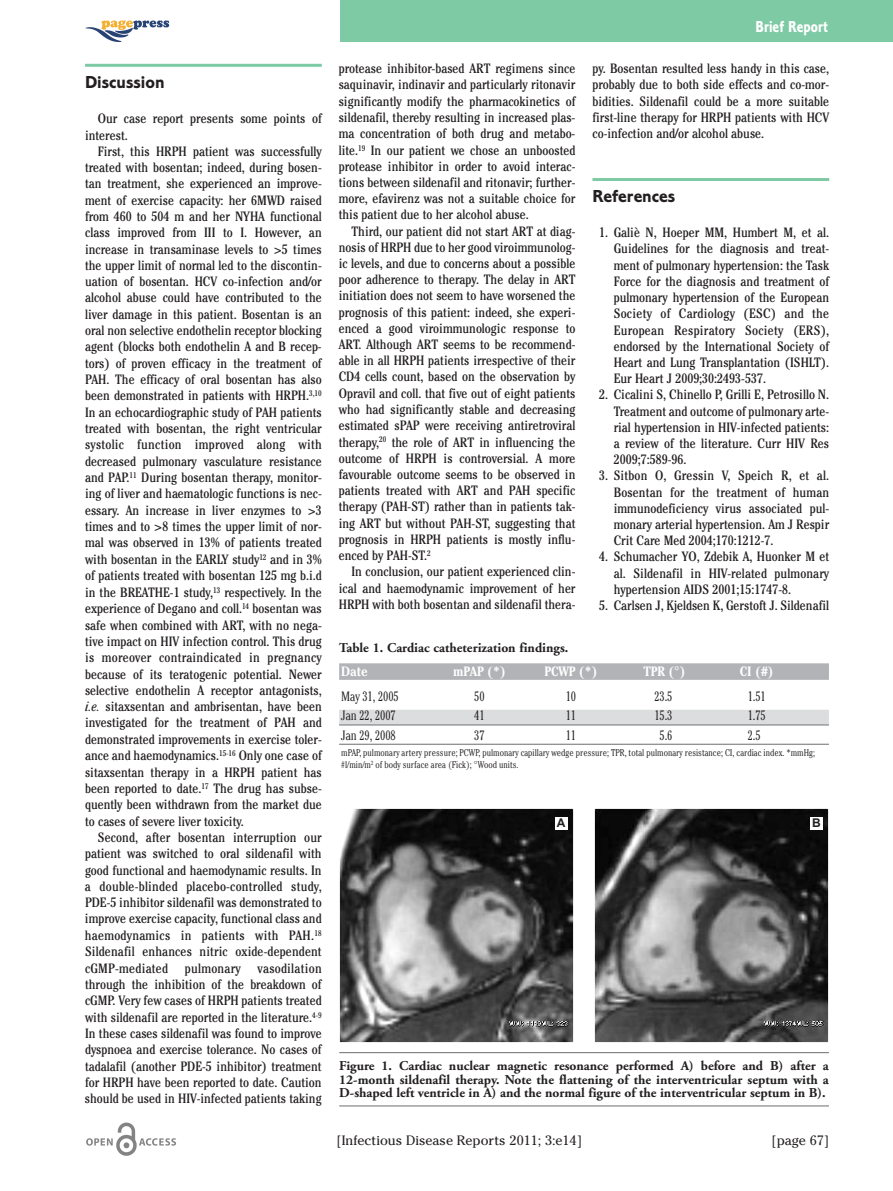
<style>
.page{position:relative;width:893px;height:1191px;background:#fff}
.page>*{position:absolute;margin:0;border:0;box-sizing:border-box;transform-origin:0 0}
.t1{font:18px "Corinthian Bold Plain";color:#231f20}
.t2{font:16.5px "Corinthian Bold Condensed Plain";color:#fff}
.t3{font:condensed 13.5px/16.4px "Cheltenham";color:#231f20;text-align:justify}
.t4{font:700 13.5px/13.5px "Adobe Garamond Pro";color:#231f20;text-align:justify}
.t5{font:300 condensed 13.5px "Cheltenham";letter-spacing:-.01em;color:#231f20}
.t6{font:13.5px "Cheltenham";color:#231f20}
.t7{font:700 13.5px "Adobe Garamond";color:#231f20}
.t8{font:700 condensed 13.5px "Cheltenham";letter-spacing:-.01em;color:#fff}
.t9{font:700 12px "Arial";color:#231f20}
.t10{font:300 condensed 9.75px/12px "Cheltenham";color:#231f20}
.s1{font-style:italic}
</style>
<div class="page">
<hr style="left:85px;top:64px;width:237px;height:3px;background:#7dcaa4">
<hr style="left:592px;top:178px;width:237px;height:3px;background:#7dcaa4">
<div style="left:340px;top:0;width:553px;height:42px;background:#7dcaa4"></div>
<img style="left:86px;top:1123px;width:90px;height:33px">
<img style="left:85px;top:20px;width:85px;height:22px">
<div style="left:339px;top:663px;width:490px;height:17px;background:#b2b3b7"></div>
<div style="left:339px;top:709px;width:490px;height:15px;background:#dcdddf"></div>
<hr style="left:339px;top:724px;width:490px;height:1px;background:#6c6d70">
<hr style="left:339px;top:744px;width:490px;height:1px;background:#6c6d70">
<img style="left:339px;top:809px;width:234px;height:233px">
<img style="left:594px;top:809px;width:234px;height:233px">
<hr style="left:339px;top:1052px;width:490px;height:1px;background:#6c6d70">
<hr style="left:339px;top:1105px;width:490px;height:1px;background:#6c6d70">
<div style="left:555px;top:817px;width:13px;height:13px;background:#fff"></div>
<div style="left:810px;top:817px;width:13px;height:13px;background:#fff"></div>
<h1 class="t1" style="left:85px;top:76px;width:81px">Discussion</h1>
<p class="t3" style="left:85px;top:112px;width:238px;text-indent:13px">Our case report presents some points of interest.</p>
<p class="t3" style="left:85px;top:144px;width:238px;text-indent:13px">First, this HRPH patient was successfully treated with bosentan; indeed, during bosen&shy;tan treatment, she experienced an improve&shy;ment of exercise capacity: her 6MWD raised from 460 to 504 m and her NYHA functional class improved from III to I. However, an increase in transaminase levels to &gt;5 times the upper limit of normal led to the discontin&shy;uation of bosentan. HCV co-infection and/or alcohol abuse could have contributed to the liver damage in this patient. Bosentan is an oral non selective endothelin receptor blocking agent (blocks both endothelin A and B recep&shy;tors) of proven efficacy in the treatment of PAH. The efficacy of oral bosentan has also been demonstrated in patients with HRPH.<sup>3,10<br></sup>In an echocardiographic study of PAH patients treated with bosentan, the right ventricular systolic function improved along with decreased pulmonary vasculature resistance and PAP.<sup>11</sup> During bosentan therapy, monitor&shy;ing of liver and haematologic functions is nec&shy;essary. An increase in liver enzymes to &gt;3 times and to &gt;8 times the upper limit of nor&shy;mal was observed in 13% of patients treated with bosentan in the EARLY study<sup>12</sup> and in 3% of patients treated with bosentan 125 mg b.i.d in the BREATHE-1 study,<sup>13</sup> respectively. In the experience of Degano and coll.<sup>14</sup> bosentan was safe when combined with ART, with no nega&shy;tive impact on HIV infection control. This drug is moreover contraindicated in pregnancy because of its teratogenic potential. Newer selective endothelin A receptor antagonists, <span class="s1">i.e.</span> sitaxsentan and ambrisentan, have been investigated for the treatment of PAH and demonstrated improvements in exercise toler&shy;ance and haemodynamics.<sup>15-16</sup> Only one case of sitaxsentan therapy in a HRPH patient has been reported to date.<sup>17</sup> The drug has subse&shy;quently been withdrawn from the market due to cases of severe liver toxicity.</p>
<p class="t3" style="left:85px;top:830px;width:238px;text-indent:13px">Second, after bosentan interruption our patient was switched to oral sildenafil with good functional and haemodynamic results. In a double-blinded placebo-controlled study, PDE-5 inhibitor sildenafil was demonstrated to improve exercise capacity, functional class and haemodynamics in patients with PAH.<sup>18<br></sup>Sildenafil enhances nitric oxide-dependent cGMP-mediated pulmonary vasodilation through the inhibition of the breakdown of cGMP. Very few cases of HRPH patients treated with sildenafil are reported in the literature.<sup>4-9<br></sup>In these cases sildenafil was found to improve dyspnoea and exercise tolerance. No cases of tadalafil (another PDE-5 inhibitor) treatment for HRPH have been reported to date. Caution should be used in HIV-infected patients taking</p>
<p class="t3" style="left:339px;top:62px;width:238px">protease inhibitor-based ART regimens since saquinavir, indinavir and particularly ritonavir significantly modify the pharmacokinetics of sildenafil, thereby resulting in increased plas&shy;ma concentration of both drug and metabo&shy;lite.<sup>19</sup> In our patient we chose an unboosted protease inhibitor in order to avoid interac&shy;tions between sildenafil and ritonavir; further&shy;more, efavirenz was not a suitable choice for this patient due to her alcohol abuse.</p>
<p class="t3" style="left:339px;top:224px;width:238px;text-indent:13px">Third, our patient did not start ART at diag&shy;nosis of HRPH due to her good viroimmunolog&shy;ic levels, and due to concerns about a possible poor adherence to therapy. The delay in ART initiation does not seem to have worsened the prognosis of this patient: indeed, she experi&shy;enced a good viroimmunologic response to ART. Although ART seems to be recommend&shy;able in all HRPH patients irrespective of their CD4 cells count, based on the observation by Opravil and coll. that five out of eight patients who had significantly stable and decreasing estimated sPAP were receiving antiretroviral therapy,<sup>20</sup> the role of ART in influencing the outcome of HRPH is controversial. A more favourable outcome seems to be observed in patients treated with ART and PAH specific therapy (PAH-ST) rather than in patients tak&shy;ing ART but without PAH-ST, suggesting that prognosis in HRPH patients is mostly influ&shy;enced by PAH-ST.<sup>2</sup></p>
<p class="t3" style="left:339px;top:565px;width:238px;text-indent:13px">In conclusion, our patient experienced clin&shy;ical and haemodynamic improvement of her HRPH with both bosentan and sildenafil thera-</p>
<p class="t2" style="left:756px;top:21px;width:74px">Brief Report</p>
<p class="t3" style="left:592px;top:62px;width:238px">py. Bosentan resulted less handy in this case, probably due to both side effects and co-mor&shy;bidities. Sildenafil could be a more suitable first-line therapy for HRPH patients with HCV co-infection and/or alcohol abuse.</p>
<h1 class="t1" style="left:592px;top:190px;width:84px">References</h1>
<p class="t3" style="left:614px;top:226px;width:217px;text-indent:-15px">1. Galiè N, Hoeper MM, Humbert M, et al.<br>Guidelines for the diagnosis and treat&shy;ment of pulmonary hypertension: the Task Force for the diagnosis and treatment of pulmonary hypertension of the European Society of Cardiology (ESC) and the European Respiratory Society (ERS), endorsed by the International Society of Heart and Lung Transplantation (ISHLT).<br>Eur Heart J 2009;30:2493-537.</p>
<p class="t3" style="left:614px;top:388px;width:217px;text-indent:-15px">2. Cicalini S, Chinello P, Grilli E, Petrosillo N.<br>Treatment and outcome of pulmonary arte&shy;rial hypertension in HIV-infected patients: a review of the literature. Curr HIV Res 2009;7:589-96.</p>
<p class="t3" style="left:614px;top:469px;width:217px;text-indent:-15px">3. Sitbon O, Gressin V, Speich R, et al.<br>Bosentan for the treatment of human immunodeficiency virus associated pul&shy;monary arterial hypertension. Am J Respir Crit Care Med 2004;170:1212-7.</p>
<p class="t3" style="left:614px;top:550px;width:217px;text-indent:-15px">4. Schumacher YO, Zdebik A, Huonker M et al. Sildenafil in HIV-related pulmonary hypertension AIDS 2001;15:1747-8.</p>
<p class="t3" style="left:599px;top:598px;width:232px">5. Carlsen J, Kjeldsen K, Gerstoft J. Sildenafil</p>
<p class="t7" style="left:339px;top:642px;width:231px">Table 1. Cardiac catheterization findings.</p>
<p class="t8" style="left:341px;top:666px;width:28px">Date</p>
<p class="t8" style="left:453px;top:666px;width:54px">mPAP (*)</p>
<p class="t8" style="left:544px;top:666px;width:55px">PCWP (*)</p>
<p class="t8" style="left:643px;top:666px;width:44px">TPR (°)</p>
<p class="t8" style="left:740px;top:666px;width:35px">CI (#)</p>
<p class="t5" style="left:341px;top:692px;width:59px">May 31, 2005</p>
<p class="t5" style="left:474px;top:692px;width:12px">50</p>
<p class="t5" style="left:566px;top:692px;width:12px">10</p>
<p class="t5" style="left:654px;top:692px;width:20px">23.5</p>
<p class="t5" style="left:748px;top:692px;width:20px">1.51</p>
<p class="t5" style="left:341px;top:711px;width:56px">Jan 22, 2007</p>
<p class="t5" style="left:474px;top:711px;width:12px">41</p>
<p class="t5" style="left:566px;top:711px;width:12px">11</p>
<p class="t5" style="left:654px;top:711px;width:20px">15.3</p>
<p class="t5" style="left:748px;top:711px;width:20px">1.75</p>
<p class="t5" style="left:341px;top:730px;width:56px">Jan 29, 2008</p>
<p class="t5" style="left:474px;top:730px;width:12px">37</p>
<p class="t5" style="left:566px;top:730px;width:12px">11</p>
<p class="t5" style="left:660px;top:730px;width:14px">5.6</p>
<p class="t5" style="left:748px;top:730px;width:14px">2.5</p>
<p class="t10" style="left:341px;top:747px;width:475px">mPAP, pulmonary artery pressure; PCWP, pulmonary capillary wedge pressure; TPR, total pulmonary resistance; CI, cardiac index. *mmHg; #l/min/m<sup>2</sup> of body surface area (Fick); °Wood units.</p>
<p class="t9" style="left:557px;top:815px;width:10px">A</p>
<p class="t9" style="left:812px;top:815px;width:10px">B</p>
<p class="t4" style="left:339px;top:1060px;width:491px">Figure 1. Cardiac nuclear magnetic resonance performed A) before and B) after a 12-month sildenafil therapy. Note the flattening of the interventricular septum with a D-shaped left ventricle in A) and the normal figure of the interventricular septum in B).</p>
<p class="t6" style="left:336px;top:1132px;width:247px">[Infectious Disease Reports 2011; 3:e14]</p>
<p class="t6" style="left:771px;top:1132px;width:59px">[page 67]</p>
</div>
